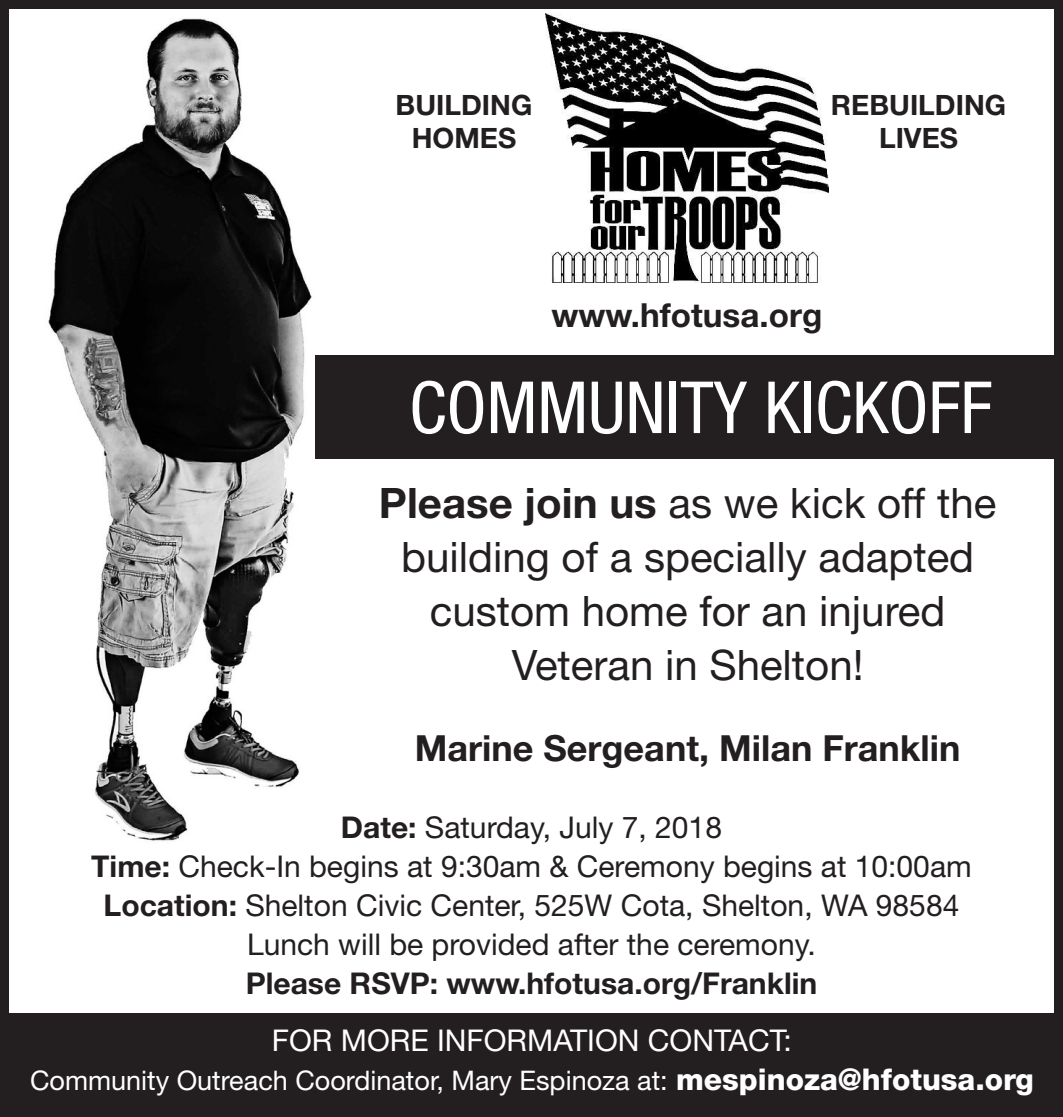
<style>
.page{position:relative;width:1063px;height:1117px;background:#fff}
.page>*{position:absolute;margin:0;border:0;box-sizing:border-box;transform-origin:0 0}
.t1{font:condensed 72px "Helvetica Neue LT Pro";color:#fff}
.t2{font:42px/54px "Helvetica Neue LT Pro";color:#231f20;text-align:center}
.t3{font:700 36px "Helvetica Neue LT Pro";color:#231f20}
.t4{font:700 33.3px "Helvetica Neue LT Pro";color:#231f20}
.t5{font:30px "Helvetica Neue LT Pro";color:#231f20}
.t6{font:700 30px "Helvetica Neue LT Pro";color:#231f20}
.t7{font:30px "Helvetica Neue LT Pro";color:#fff}
.t8{font:700 28.2px/33.6px "Helvetica Neue LT Pro";color:#231f20;text-align:center}
.t9{font:27px "Helvetica Neue LT Pro";color:#fff}
.s1{font-weight:700}
.s2{font-weight:800;font-size:30px}
</style>
<div class="page">
<img style="left:48px;top:18px;width:311px;height:823px">
<img style="left:545px;top:14px;width:283px;height:269px">
<div style="left:315px;top:356px;width:744px;height:103px;background:#231f20"></div>
<div style="left:0;top:0;width:1062px;height:1117px;border:9px solid #231f20"></div>
<div style="left:0;top:1014px;width:1062px;height:103px;background:#231f20"></div>
<p class="t8" style="left:395px;top:87px;width:138px">BUILDING</p>
<p class="t8" style="left:411px;top:121px;width:106px">HOMES</p>
<p class="t8" style="left:830px;top:87px;width:177px">REBUILDING<br>LIVES</p>
<p class="t4" style="left:551px;top:294px;width:272px">www.hfotusa.org</p>
<p class="t1" style="left:409px;top:365px;width:584px">COMMUNITY KICKOFF</p>
<p class="t2" style="left:379px;top:475px;width:618px"><span class="s1">Please join us</span> as we kick off the building of a specially adapted custom home for an injured<br>Veteran in Shelton!</p>
<p class="t3" style="left:414px;top:726px;width:547px">Marine Sergeant, Milan Franklin</p>
<p class="t5" style="left:341px;top:809px;width:382px"><span class="s1">Date:</span> Saturday, July 7, 2018</p>
<p class="t5" style="left:91px;top:848px;width:881px"><span class="s1">Time:</span> Check-In begins at 9:30am &amp; Ceremony begins at 10:00am</p>
<p class="t5" style="left:104px;top:887px;width:857px"><span class="s1">Location:</span> Shelton Civic Center, 525W Cota, Shelton, WA 98584</p>
<p class="t5" style="left:247px;top:926px;width:570px">Lunch will be provided after the ceremony.</p>
<p class="t6" style="left:245px;top:964px;width:573px">Please RSVP: www.hfotusa.org/Franklin</p>
<p class="t7" style="left:272px;top:1021px;width:521px">FOR MORE INFORMATION CONTACT:</p>
<p class="t9" style="left:30px;top:1063px;width:1004px">Community Outreach Coordinator, Mary Espinoza at: <span class="s2">mespinoza@hfotusa.org</span></p>
</div>
